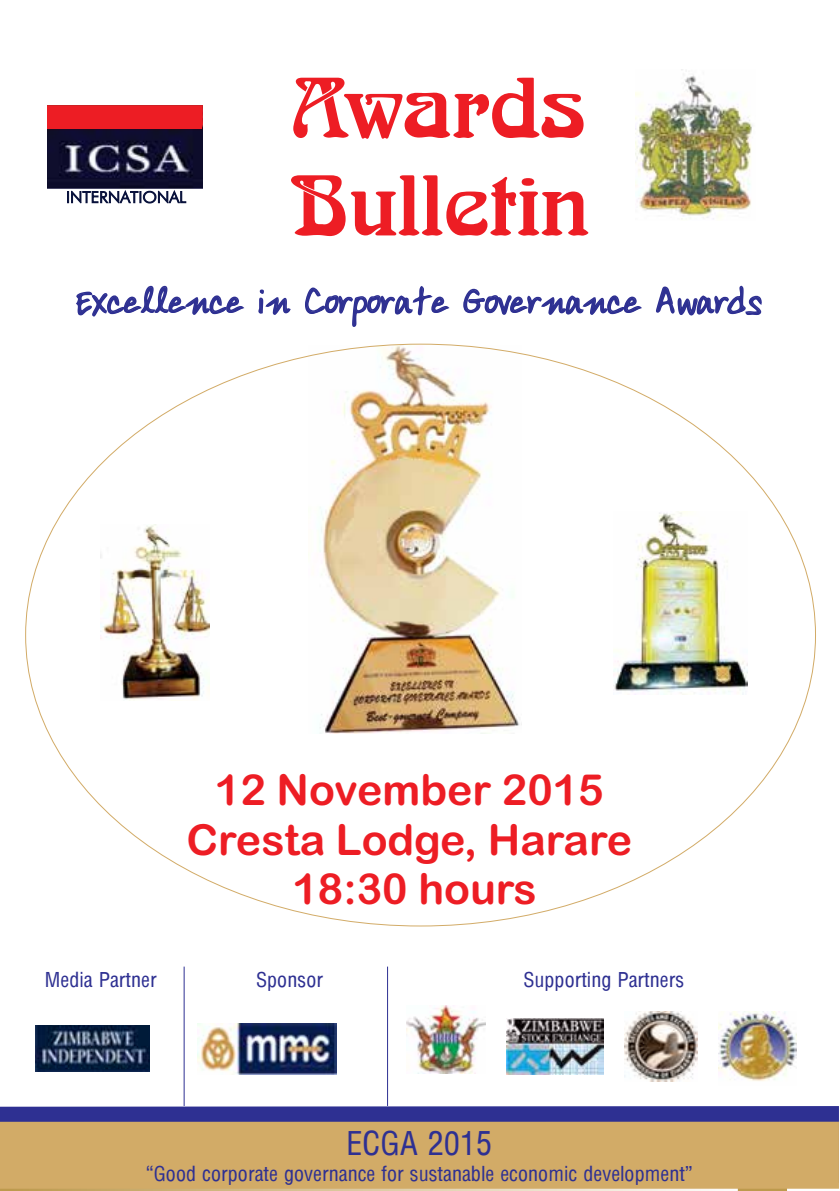
<style>
.page{position:relative;width:840px;height:1191px;background:#fff}
.page>*{position:absolute;margin:0;border:0;box-sizing:border-box;transform-origin:0 0}
.t1{font:90.2px/97.6px "Arnold Boe D";color:#ed1d24}
.t2{font:42.8px/49.4px "Arial Rounded MT Bold";color:#ed1d24;text-align:center}
.t3{font:36.4px "Ardleys Hand";color:#2e3092}
.t4{font:32px "Arena Condensed";color:#2e3092}
.t5{font:20px "Arena Condensed";color:#2e3092}
</style>
<div class="page">
<svg style="left:740px;top:1188px;width:46px;height:3px"></svg>
<div style="left:0;top:1174px;width:740px;height:17px;background:linear-gradient(to right,#cca65f,#ddc18f)"></div>
<img style="left:613px;top:511px;width:134px;height:183px">
<img style="left:100px;top:524px;width:109px;height:176px">
<img style="left:47px;top:105px;width:156px;height:83px">
<svg style="left:66px;top:188px;width:121px;height:16px"></svg>
<div style="left:47px;top:106px;width:155px;height:22px;background:#ed1d24"></div>
<div style="left:0;top:1106px;width:838px;height:15px;background:#2e3092"></div>
<div style="left:0;top:1121px;width:838px;height:67px;background:#d2ab67"></div>
<svg style="left:76px;top:285px;width:169px;height:32px"></svg>
<svg style="left:258px;top:289px;width:33px;height:26px"></svg>
<svg style="left:305px;top:286px;width:145px;height:41px"></svg>
<svg style="left:463px;top:288px;width:179px;height:27px"></svg>
<svg style="left:656px;top:285px;width:106px;height:31px"></svg>
<img style="left:506px;top:1018px;width:97px;height:57px">
<img style="left:197px;top:1023px;width:139px;height:51px">
<img style="left:624px;top:1011px;width:72px;height:70px">
<img style="left:718px;top:1011px;width:78px;height:70px">
<img style="left:406px;top:1005px;width:79px;height:68px">
<hr style="left:183px;top:966px;width:1px;height:140px;background:#2e3092">
<hr style="left:387px;top:966px;width:1px;height:140px;background:#2e3092">
<img style="left:35px;top:1025px;width:114px;height:46px">
<img style="left:308px;top:345px;width:213px;height:388px">
<img style="left:635px;top:74px;width:117px;height:145px">
<h1 class="t1" style="left:291px;top:60px;width:299px">Awards<br>Bulletin</h1>
<h3 class="t3" style="left:74px;top:279px;width:688px">Excellence in Corporate Governance Awards</h3>
<h2 class="t2" style="left:186px;top:765px;width:447px">12 November 2015<br>Cresta Lodge, Harare<br>18:30 hours</h2>
<p class="t5" style="left:45px;top:968px;width:113px">Media Partner</p>
<p class="t5" style="left:256px;top:968px;width:68px">Sponsor</p>
<p class="t5" style="left:523px;top:968px;width:162px">Supporting Partners</p>
<h3 class="t4" style="left:346px;top:1125px;width:147px">ECGA 2015</h3>
<p class="t5" style="left:146px;top:1162px;width:548px">“Good corporate governance for sustanable economic development”</p>
</div>
